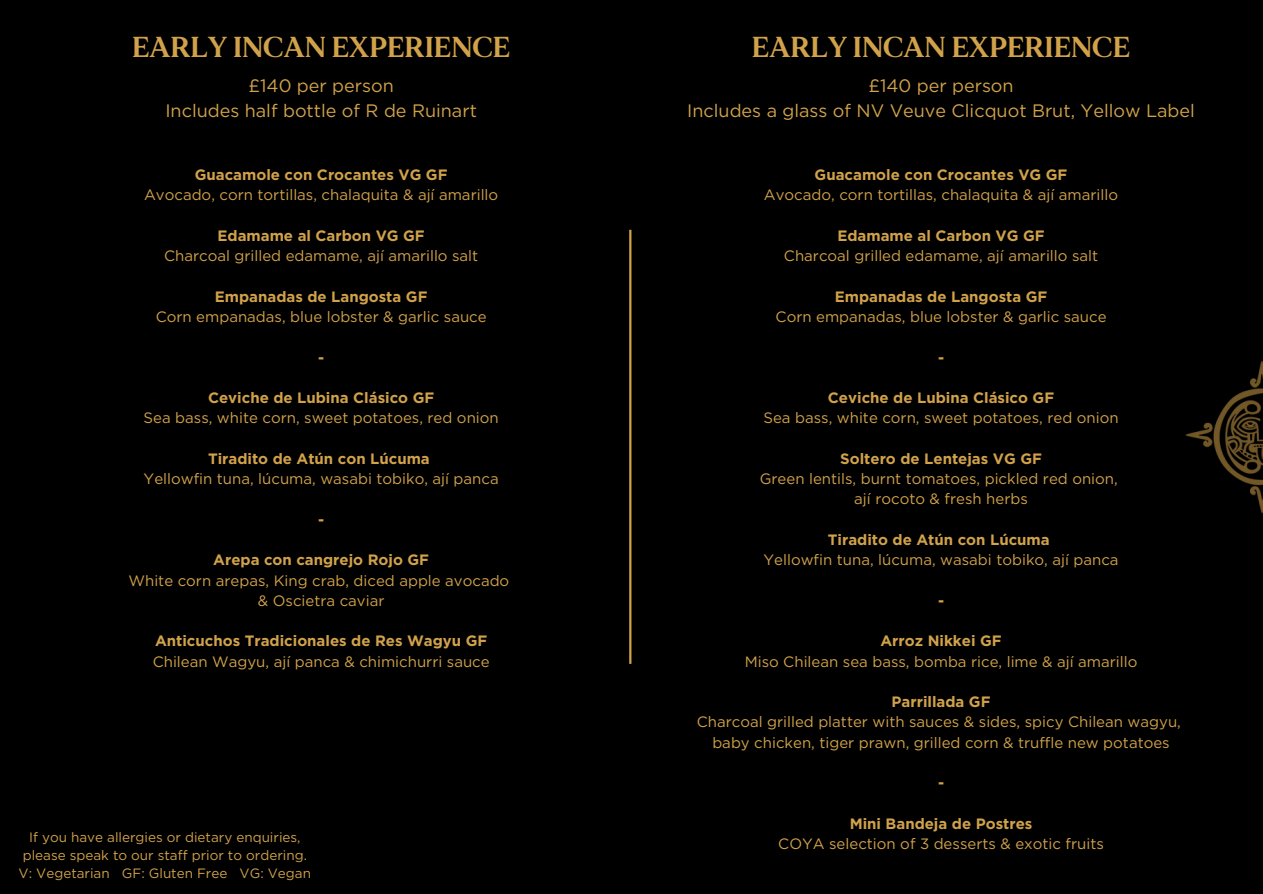
<style>
.page{position:relative;width:1263px;height:894px;background:#fff}
.page>*{position:absolute;margin:0;border:0;box-sizing:border-box;transform-origin:0 0}
.t1{font:700 28.8px "MADE Mirage";color:#d1a24a}
.t2{font:18px/24.8px "Gotham";color:#d1a24a;text-align:center}
.t3{font:15px "Gotham";color:#d1a24a}
.t4{font:700 15px "Gotham";color:#d1a24a}
.t5{font:13.5px/18px "Gotham";color:#d1a24a;text-align:center}
</style>
<div class="page">
<div style="left:0;top:0;width:1263px;height:893px;background:#000"></div>
<hr style="left:629px;top:230px;width:2px;height:433px;background:#d1a24a">
<img style="left:1185px;top:361px;width:78px;height:153px">
<p class="t1" style="left:132px;top:30px;width:380px">EARLY INCAN EXPERIENCE</p>
<p class="t1" style="left:752px;top:30px;width:380px">EARLY INCAN EXPERIENCE</p>
<p class="t2" style="left:165px;top:74px;width:313px">£140 per person<br>Includes half bottle of R de Ruinart</p>
<p class="t2" style="left:687px;top:74px;width:509px">£140 per person<br>Includes a glass of NV Veuve Clicquot Brut, Yellow Label</p>
<h1 class="t4" style="left:195px;top:166px;width:254px">Guacamole con Crocantes VG GF</h1>
<h2 class="t3" style="left:144px;top:186px;width:356px">Avocado, corn tortillas, chalaquita &amp; ají amarillo</h2>
<h1 class="t4" style="left:218px;top:226px;width:209px">Edamame al Carbon VG GF</h1>
<h2 class="t3" style="left:164px;top:247px;width:316px">Charcoal grilled edamame, ají amarillo salt</h2>
<p class="t4" style="left:215px;top:287px;width:214px">Empanadas de Langosta GF</p>
<p class="t3" style="left:156px;top:307px;width:333px">Corn empanadas, blue lobster &amp; garlic sauce</p>
<p class="t4" style="left:318px;top:348px;width:8px">-</p>
<p class="t4" style="left:208px;top:388px;width:228px">Ceviche de Lubina Clásico GF</p>
<p class="t3" style="left:144px;top:409px;width:357px">Sea bass, white corn, sweet potatoes, red onion</p>
<p class="t4" style="left:208px;top:449px;width:223px">Tiradito de Atún con Lúcuma</p>
<h3 class="t3" style="left:144px;top:469px;width:357px">Yellowfin tuna, lúcuma, wasabi tobiko, ají panca</h3>
<p class="t4" style="left:318px;top:510px;width:8px">-</p>
<p class="t4" style="left:213px;top:550px;width:217px">Arepa con cangrejo Rojo GF</p>
<p class="t3" style="left:129px;top:571px;width:382px">White corn arepas, King crab, diced apple avocado</p>
<p class="t3" style="left:258px;top:591px;width:128px">&amp; Oscietra caviar</p>
<h3 class="t4" style="left:155px;top:631px;width:334px">Anticuchos Tradicionales de Res Wagyu GF</h3>
<p class="t3" style="left:153px;top:652px;width:339px">Chilean Wagyu, ají panca &amp; chimichurri sauce</p>
<p class="t5" style="left:23px;top:828px;width:286px">If you have allergies or dietary enquiries, please speak to our staff prior to ordering.</p>
<p class="t5" style="left:19px;top:864px;width:294px">V: Vegetarian GF: Gluten Free VG: Vegan</p>
<p class="t4" style="left:815px;top:166px;width:254px">Guacamole con Crocantes VG GF</p>
<p class="t3" style="left:764px;top:186px;width:356px">Avocado, corn tortillas, chalaquita &amp; ají amarillo</p>
<p class="t4" style="left:837px;top:226px;width:209px">Edamame al Carbon VG GF</p>
<p class="t3" style="left:784px;top:247px;width:316px">Charcoal grilled edamame, ají amarillo salt</p>
<p class="t4" style="left:835px;top:287px;width:214px">Empanadas de Langosta GF</p>
<p class="t3" style="left:775px;top:307px;width:333px">Corn empanadas, blue lobster &amp; garlic sauce</p>
<p class="t4" style="left:938px;top:348px;width:8px">-</p>
<p class="t4" style="left:828px;top:388px;width:228px">Ceviche de Lubina Clásico GF</p>
<h3 class="t3" style="left:763px;top:409px;width:357px">Sea bass, white corn, sweet potatoes, red onion</h3>
<p class="t4" style="left:840px;top:449px;width:203px">Soltero de Lentejas VG GF</p>
<p class="t3" style="left:760px;top:469px;width:360px">Green lentils, burnt tomatoes, pickled red onion,</p>
<p class="t3" style="left:854px;top:490px;width:175px">ají rocoto &amp; fresh herbs</p>
<p class="t4" style="left:828px;top:530px;width:223px">Tiradito de Atún con Lúcuma</p>
<p class="t3" style="left:763px;top:550px;width:357px">Yellowfin tuna, lúcuma, wasabi tobiko, ají panca</p>
<p class="t4" style="left:938px;top:591px;width:8px">-</p>
<p class="t4" style="left:880px;top:631px;width:123px">Arroz Nikkei GF</p>
<h3 class="t3" style="left:745px;top:652px;width:394px">Miso Chilean sea bass, bomba rice, lime &amp; ají amarillo</h3>
<p class="t4" style="left:891px;top:692px;width:100px">Parrillada GF</p>
<p class="t3" style="left:697px;top:712px;width:486px">Charcoal grilled platter with sauces &amp; sides, spicy Chilean wagyu,</p>
<p class="t3" style="left:712px;top:733px;width:459px">baby chicken, tiger prawn, grilled corn &amp; truffle new potatoes</p>
<p class="t4" style="left:938px;top:773px;width:8px">-</p>
<p class="t4" style="left:850px;top:814px;width:184px">Mini Bandeja de Postres</p>
<h3 class="t3" style="left:778px;top:834px;width:327px">COYA selection of 3 desserts &amp; exotic fruits</h3>
</div>
